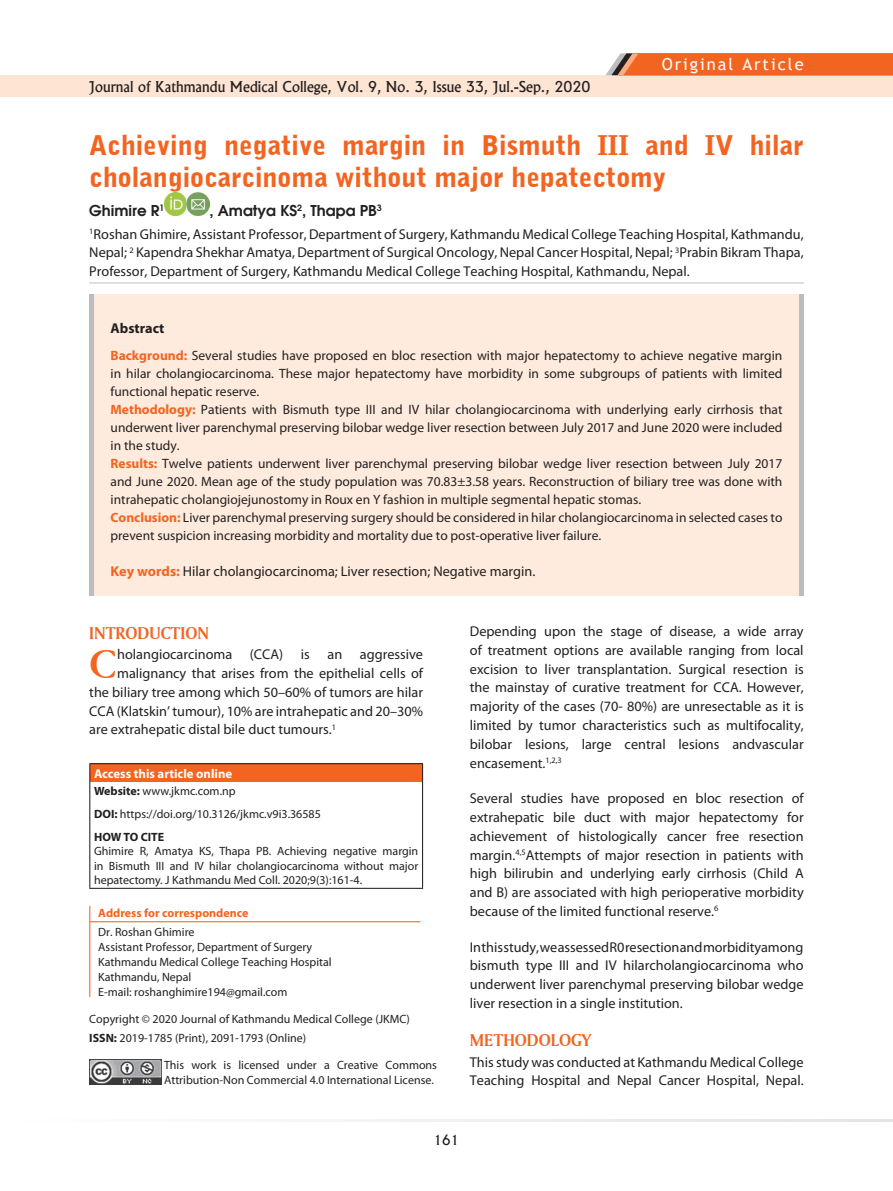
<style>
.page{position:relative;width:893px;height:1191px;background:#fff}
.page>*{position:absolute;margin:0;border:0;box-sizing:border-box;transform-origin:0 0}
.t1{font:700 44.7px "American Garamond BT";color:#f36421}
.t2{font:900 27px/32.4px "Bell Gothic BT";color:#f36421}
.t3{font:18px "Amerigo BT Bold A";color:#f36421}
.t4{font:16.5px "Trebuchet MS";letter-spacing:.12em;color:#fff}
.t5{font:600 15px "Avant Garde";color:#231f20}
.t6{font:14.25px/18.8px "Myriad Pro";color:#231f20;text-align:justify}
.t7{font:14.25px "Alaska";color:#231f20}
.t8{font:700 14.25px "Myriad Pro";color:#231f20}
.t9{font:13.5px/18px "Myriad Pro";color:#231f20}
.t10{font:13.5px "Alaska";color:#231f20}
.t11{font:700 12.75px "Myriad Pro";color:#fff}
.t12{font:12px/15px "Myriad Pro";color:#231f20}
.t13{font:700 12px "Myriad Pro";color:#f36421}
.s1{font-weight:700;color:#f36421}
.s2{font-weight:700}
</style>
<div class="page">
<div style="left:0;top:75px;width:893px;height:22px;background:#fee4d2"></div>
<svg style="left:606px;top:53px;width:287px;height:22px;background:#ed6a2d"></svg>
<svg style="left:313px;top:1119px;width:580px;height:2px"></svg>
<div style="left:89px;top:294px;width:715px;height:301px;background:#feebdd"></div>
<div style="left:89px;top:294px;width:5px;height:301px;background:#bcbdc0"></div>
<div style="left:799px;top:294px;width:5px;height:301px;background:#bcbdc0"></div>
<hr style="left:89px;top:906px;width:1px;height:91px;background:#f36421">
<hr style="left:90px;top:921px;width:330px;height:1px;background:#f36421">
<hr style="left:89px;top:282px;width:715px;height:1px;background:#bcbdc0">
<img style="left:164px;top:193px;width:45px;height:22px">
<div style="left:90px;top:763px;width:333px;height:18px;background:#f36421"></div>
<hr style="left:89px;top:763px;width:334px;height:1px;background:#231f20">
<svg style="left:89px;top:764px;width:1px;height:17px"></svg>
<svg style="left:422px;top:764px;width:1px;height:17px"></svg>
<hr style="left:89px;top:781px;width:1px;height:106px;background:#231f20">
<hr style="left:422px;top:781px;width:1px;height:106px;background:#231f20">
<hr style="left:89px;top:887px;width:334px;height:2px;background:#231f20">
<img style="left:89px;top:1059px;width:72px;height:25px">
<p class="t7" style="left:89px;top:77px;width:502px">Journal of Kathmandu Medical College, Vol. 9, No. 3, Issue 33, Jul.-Sep., 2020</p>
<p class="t4" style="left:662px;top:54px;width:143px">Original Article</p>
<h2 class="t2" style="left:89px;top:128px;width:716px">Achieving negative margin in Bismuth III and IV hilar cholangiocarcinoma without major hepatectomy</h2>
<p class="t5" style="left:89px;top:200px;width:77px">Ghimire R<sup>1</sup></p>
<p class="t5" style="left:209px;top:200px;width:174px">, Amatya KS<sup>2</sup>, Thapa PB<sup>3</sup></p>
<p class="t6" style="left:89px;top:224px;width:716px"><sup>1</sup>Roshan Ghimire, Assistant Professor, Department of Surgery, Kathmandu Medical College Teaching Hospital, Kathmandu, Nepal; <sup>2</sup> Kapendra Shekhar Amatya, Department of Surgical Oncology, Nepal Cancer Hospital, Nepal; <sup>3</sup>Prabin Bikram Thapa, Professor, Department of Surgery, Kathmandu Medical College Teaching Hospital, Kathmandu, Nepal.</p>
<p class="t8" style="left:111px;top:319px;width:55px">Abstract</p>
<p class="t9" style="left:111px;top:346px;width:673px"><span class="s1">Background:</span> Several studies have proposed en bloc resection with major hepatectomy to achieve negative margin in hilar cholangiocarcinoma. These major hepatectomy have morbidity in some subgroups of patients with limited functional hepatic reserve.<br><span class="s1">Methodology:</span> Patients with Bismuth type III and IV hilar cholangiocarcinoma with underlying early cirrhosis that underwent liver parenchymal preserving bilobar wedge liver resection between July 2017 and June 2020 were included in the study.<br><span class="s1">Results:</span> Twelve patients underwent liver parenchymal preserving bilobar wedge liver resection between July 2017 and June 2020. Mean age of the study population was 70.83±3.58 years. Reconstruction of biliary tree was done with intrahepatic cholangiojejunostomy in Roux en Y fashion in multiple segmental hepatic stomas.<br><span class="s1">Conclusion:</span> Liver parenchymal preserving surgery should be considered in hilar cholangiocarcinoma in selected cases to prevent suspicion increasing morbidity and mortality due to post-operative liver failure.</p>
<p class="t6" style="left:111px;top:561px;width:426px"><span class="s1">Key words:</span> Hilar cholangiocarcinoma; Liver resection; Negative margin.</p>
<p class="t3" style="left:89px;top:622px;width:121px">INTRODUCTION</p>
<h1 class="t1" style="left:89px;top:637px;width:29px">C</h1>
<p class="t6" style="left:117px;top:645px;width:307px">holangiocarcinoma (CCA) is an aggressive</p>
<p class="t6" style="left:117px;top:663px;width:307px">malignancy that arises from the epithelial cells of</p>
<p class="t6" style="left:89px;top:682px;width:335px">the biliary tree among which 50–60% of tumors are hilar</p>
<p class="t6" style="left:89px;top:701px;width:335px">CCA (Klatskin’ tumour), 10% are intrahepatic and 20–30%</p>
<p class="t6" style="left:89px;top:720px;width:248px">are extrahepatic distal bile duct tumours.<sup>1</sup></p>
<p class="t11" style="left:94px;top:765px;width:140px">Access this article online</p>
<p class="t12" style="left:94px;top:779px;width:228px;line-height:23px"><span class="s2">Website:</span> www.jkmc.com.np<br><span class="s2">DOI:</span> https://doi.org/10.3126/jkmc.v9i3.36585<br><span class="s2">HOW TO CITE</span></p>
<p class="t12" style="left:94px;top:844px;width:326px;line-height:14.4px;text-align:justify">Ghimire R, Amatya KS, Thapa PB. Achieving negative margin in Bismuth III and IV hilar cholangiocarcinoma without major hepatectomy. J Kathmandu Med Coll. 2020;9(3):161-4.</p>
<p class="t13" style="left:98px;top:905px;width:152px">Address for correspondence</p>
<p class="t12" style="left:98px;top:924px;width:235px">Dr. Roshan Ghimire<br>Assistant Professor, Department of Surgery Kathmandu Medical College Teaching Hospital Kathmandu, Nepal<br>E-mail: roshanghimire194@gmail.com</p>
<p class="t12" style="left:89px;top:1009px;width:322px;line-height:19.2px">Copyright © 2020 Journal of Kathmandu Medical College (JKMC)<br><span class="s2">ISSN:</span> 2019-1785 (Print), 2091-1793 (Online)</p>
<p class="t12" style="left:164px;top:1057px;width:274px">This work is licensed under a Creative Commons<br>Attribution-Non Commercial 4.0 International License.</p>
<p class="t6" style="left:470px;top:622px;width:335px">Depending upon the stage of disease, a wide array of treatment options are available ranging from local excision to liver transplantation. Surgical resection is the mainstay of curative treatment for CCA. However, majority of the cases (70- 80%) are unresectable as it is limited by tumor characteristics such as multifocality, bilobar lesions, large central lesions andvascular encasement.<sup>1,2,3</sup></p>
<p class="t6" style="left:470px;top:789px;width:335px">Several studies have proposed en bloc resection of extrahepatic bile duct with major hepatectomy for achievement of histologically cancer free resection margin.<sup>4,5</sup>Attempts of major resection in patients with high bilirubin and underlying early cirrhosis (Child A and B) are associated with high perioperative morbidity because of the limited functional reserve.<sup>6</sup></p>
<p class="t6" style="left:470px;top:937px;width:335px">In this study, we assessed R0 resection and morbidityamong bismuth type III and IV hilarcholangiocarcinoma who underwent liver parenchymal preserving bilobar wedge liver resection in a single institution.</p>
<p class="t3" style="left:470px;top:1029px;width:123px">METHODOLOGY</p>
<p class="t6" style="left:470px;top:1052px;width:335px">This study was conducted at Kathmandu Medical College<br>Teaching Hospital and Nepal Cancer Hospital, Nepal.</p>
<p class="t10" style="left:434px;top:1131px;width:27px">161</p>
</div>
